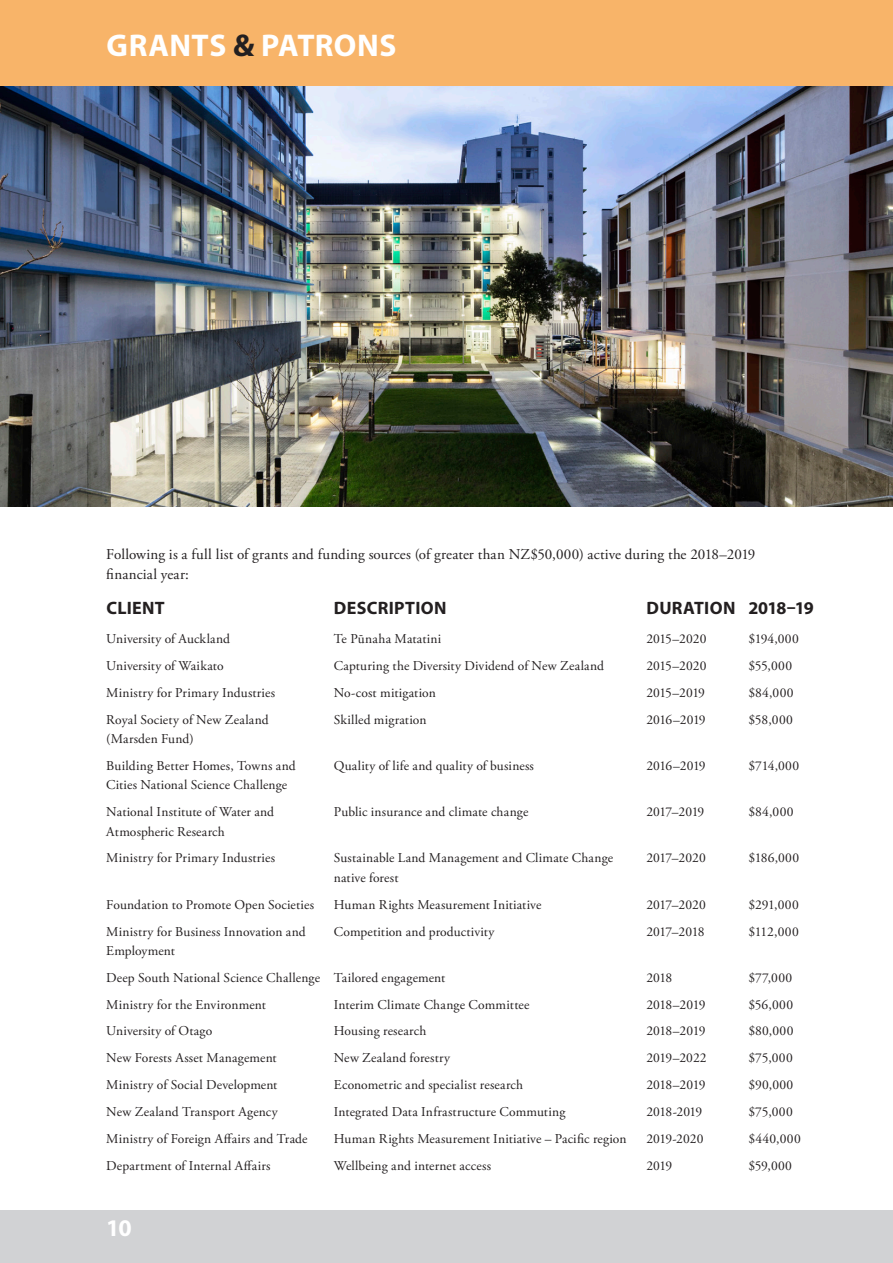
<style>
.page{position:relative;width:893px;height:1263px;background:#fff}
.page>*{position:absolute;margin:0;border:0;box-sizing:border-box;transform-origin:0 0}
.heading_1{font:700 31.5px "Myriad Pro";letter-spacing:.01em;color:#fff}
.t1{font:700 24px "Myriad Pro";color:#fff}
.heading_3_financials{font:700 18px "Myriad Pro";letter-spacing:.015em;color:#231f20}
.t2{font:15px/19.5px "Adobe Garamond Pro";letter-spacing:.01em;color:#231f20}
._9pt{font:13.5px/19.5px "Adobe Garamond Pro";letter-spacing:.01em;color:#231f20}
._9pt-2{font:13.5px "Adobe Garamond Pro";letter-spacing:-.04em;color:#231f20}
.s1{color:#231f20}
</style>
<div class="page">
<div style="left:0;top:1210px;width:893px;height:53px;background:#d1d2d4"></div>
<img style="left:0;top:85px;width:893px;height:421px">
<div style="left:0;top:0;width:893px;height:85px;background:#f8b469"></div>
<p class="heading_1" style="left:107px;top:24px;width:291px">GRANTS <span class="s1">&amp;</span> PATRONS</p>
<p class="t2" style="left:106px;top:545px;width:651px">Following is a full list of grants and funding sources (of greater than NZ$50,000) active during the 2018–2019 financial year:</p>
<p class="heading_3_financials" style="left:106px;top:596px;width:60px">CLIENT</p>
<p class="heading_3_financials" style="left:334px;top:596px;width:114px">DESCRIPTION</p>
<p class="heading_3_financials" style="left:646px;top:596px;width:90px">DURATION</p>
<p class="heading_3_financials" style="left:748px;top:596px;width:67px">2018–19</p>
<p class="_9pt" style="left:106px;top:630px;width:125px">University of Auckland</p>
<p class="_9pt" style="left:334px;top:630px;width:109px">Te Pūnaha Matatini</p>
<p class="_9pt" style="left:646px;top:630px;width:62px">2015–2020</p>
<p class="_9pt" style="left:748px;top:630px;width:52px">$194,000</p>
<p class="_9pt" style="left:106px;top:656px;width:119px">University of Waikato</p>
<p class="_9pt" style="left:334px;top:656px;width:272px">Capturing the Diversity Dividend of New Zealand</p>
<p class="_9pt" style="left:646px;top:656px;width:62px">2015–2020</p>
<p class="_9pt" style="left:748px;top:656px;width:45px">$55,000</p>
<p class="_9pt" style="left:106px;top:683px;width:170px">Ministry for Primary Industries</p>
<p class="_9pt" style="left:334px;top:683px;width:103px">No-cost mitigation</p>
<p class="_9pt-2" style="left:646px;top:684px;width:60px">2015–2019</p>
<p class="_9pt" style="left:748px;top:683px;width:47px">$84,000</p>
<p class="_9pt" style="left:106px;top:710px;width:164px">Royal Society of New Zealand (Marsden Fund)</p>
<p class="_9pt" style="left:334px;top:710px;width:94px">Skilled migration</p>
<p class="_9pt-2" style="left:646px;top:711px;width:61px">2016–2019</p>
<p class="_9pt" style="left:748px;top:710px;width:46px">$58,000</p>
<p class="_9pt" style="left:106px;top:756px;width:191px">Building Better Homes, Towns and<br>Cities National Science Challenge</p>
<p class="_9pt" style="left:334px;top:756px;width:202px">Quality of life and quality of business</p>
<p class="_9pt-2" style="left:646px;top:757px;width:61px">2016–2019</p>
<p class="_9pt" style="left:748px;top:756px;width:52px">$714,000</p>
<p class="_9pt" style="left:106px;top:803px;width:169px">National Institute of Water and<br>Atmospheric Research</p>
<p class="_9pt" style="left:334px;top:803px;width:196px">Public insurance and climate change</p>
<p class="_9pt-2" style="left:646px;top:804px;width:60px">2017–2019</p>
<p class="_9pt" style="left:748px;top:803px;width:47px">$84,000</p>
<p class="_9pt" style="left:106px;top:849px;width:170px">Ministry for Primary Industries</p>
<p class="_9pt" style="left:334px;top:849px;width:281px">Sustainable Land Management and Climate Change native forest</p>
<p class="_9pt" style="left:646px;top:849px;width:61px">2017–2020</p>
<p class="_9pt" style="left:748px;top:849px;width:52px">$186,000</p>
<p class="_9pt" style="left:106px;top:895px;width:209px">Foundation to Promote Open Societies</p>
<p class="_9pt" style="left:334px;top:895px;width:209px">Human Rights Measurement Initiative</p>
<p class="_9pt" style="left:646px;top:895px;width:61px">2017–2020</p>
<p class="_9pt" style="left:748px;top:895px;width:52px">$291,000</p>
<p class="_9pt" style="left:106px;top:922px;width:201px">Ministry for Business Innovation and<br>Employment</p>
<p class="_9pt" style="left:334px;top:922px;width:162px">Competition and productivity</p>
<p class="_9pt-2" style="left:646px;top:923px;width:60px">2017–2018</p>
<p class="_9pt" style="left:748px;top:922px;width:52px">$112,000</p>
<p class="_9pt" style="left:106px;top:968px;width:215px">Deep South National Science Challenge</p>
<p class="_9pt" style="left:334px;top:968px;width:113px">Tailored engagement</p>
<p class="_9pt" style="left:646px;top:968px;width:27px">2018</p>
<p class="_9pt" style="left:748px;top:968px;width:45px">$77,000</p>
<p class="_9pt" style="left:106px;top:995px;width:161px">Ministry for the Environment</p>
<p class="_9pt" style="left:334px;top:995px;width:197px">Interim Climate Change Committee</p>
<p class="_9pt-2" style="left:646px;top:996px;width:61px">2018–2019</p>
<p class="_9pt" style="left:748px;top:995px;width:46px">$56,000</p>
<p class="_9pt" style="left:106px;top:1022px;width:108px">University of Otago</p>
<p class="_9pt" style="left:334px;top:1022px;width:94px">Housing research</p>
<p class="_9pt-2" style="left:646px;top:1023px;width:61px">2018–2019</p>
<p class="_9pt" style="left:748px;top:1022px;width:47px">$80,000</p>
<p class="_9pt" style="left:106px;top:1049px;width:172px">New Forests Asset Management</p>
<p class="_9pt" style="left:334px;top:1049px;width:118px">New Zealand forestry</p>
<p class="_9pt" style="left:646px;top:1049px;width:62px">2019–2022</p>
<p class="_9pt" style="left:748px;top:1049px;width:46px">$75,000</p>
<p class="_9pt" style="left:106px;top:1075px;width:173px">Ministry of Social Development</p>
<p class="_9pt" style="left:334px;top:1075px;width:191px">Econometric and specialist research</p>
<p class="_9pt-2" style="left:646px;top:1077px;width:61px">2018–2019</p>
<p class="_9pt" style="left:748px;top:1075px;width:46px">$90,000</p>
<p class="_9pt" style="left:106px;top:1102px;width:173px">New Zealand Transport Agency</p>
<p class="_9pt" style="left:334px;top:1102px;width:233px">Integrated Data Infrastructure Commuting</p>
<p class="_9pt-2" style="left:646px;top:1103px;width:58px">2018-2019</p>
<p class="_9pt" style="left:748px;top:1102px;width:46px">$75,000</p>
<p class="_9pt" style="left:106px;top:1129px;width:203px">Ministry of Foreign Affairs and Trade</p>
<p class="_9pt" style="left:334px;top:1129px;width:294px">Human Rights Measurement Initiative – Pacific region</p>
<p class="_9pt" style="left:646px;top:1129px;width:59px">2019-2020</p>
<p class="_9pt" style="left:748px;top:1129px;width:54px">$440,000</p>
<p class="_9pt" style="left:106px;top:1157px;width:166px">Department of Internal Affairs</p>
<p class="_9pt" style="left:334px;top:1157px;width:159px">Wellbeing and internet access</p>
<p class="_9pt" style="left:646px;top:1157px;width:27px">2019</p>
<p class="_9pt" style="left:748px;top:1157px;width:45px">$59,000</p>
<h2 class="t1" style="left:106px;top:1212px;width:27px">10</h2>
</div>
